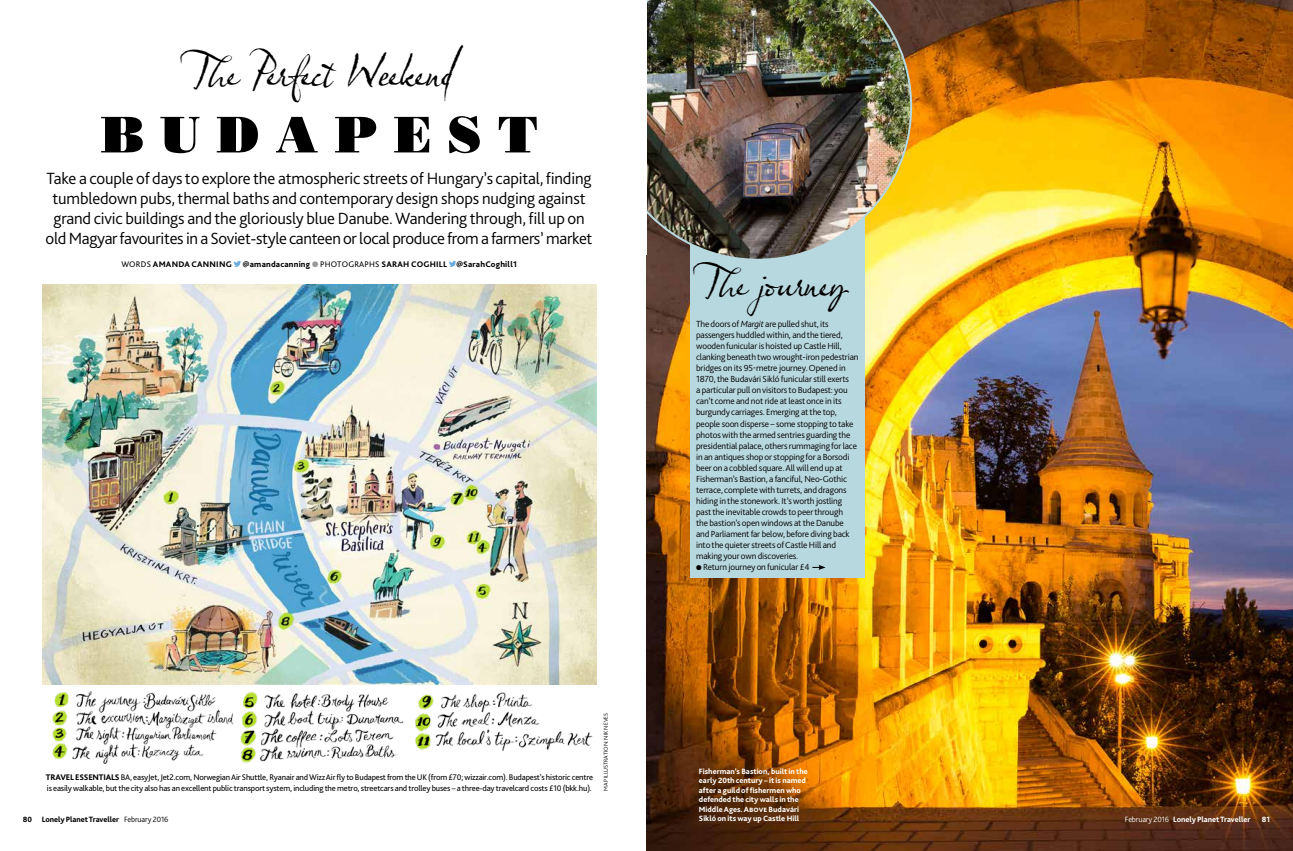
<style>
.page{position:relative;width:1293px;height:851px;background:#fff}
.page>*{position:absolute;margin:0;border:0;box-sizing:border-box;transform-origin:0 0}
.t1{font:51.3px "Bodoni Poster";letter-spacing:.32em;color:#000}
.t2{font:43px "Olicana Rough";letter-spacing:-.025em;color:#000}
.t3{font:40px "Olicana Rough";color:#000}
.t4{font:300 17px/20px "Bliss Pro";letter-spacing:-.01em;color:#000;text-align:center}
.t5{font:300 9.2px/11px "Bliss Pro";letter-spacing:-.015em;color:#000}
.t6{font:8.5px/11px "Bliss Pro";letter-spacing:-.02em;color:#000}
.t7{font:800 8.5px "Bliss Pro";letter-spacing:.025em;color:#000}
.t8{font:800 8px/9.5px "Bliss Pro";color:#fff}
.t9{font:800 8px "Bliss Pro";letter-spacing:-.01em;color:#000}
.t10{font:300 6px "Bliss Pro";color:#000}
.s1{font-weight:400}
.s2{color:#9b989a}
.s3{font-style:italic}
.s4{font-weight:800}
.s5{font-weight:300}
</style>
<div class="page">
<img style="left:646px;top:0;width:647px;height:850px">
<svg style="left:234px;top:261px;width:7px;height:6px"></svg>
<svg style="left:449px;top:261px;width:7px;height:6px"></svg>
<div style="left:690px;top:195px;width:175px;height:383px;background:#b8d8df"></div>
<svg style="left:812px;top:565px;width:13px;height:5px"></svg>
<img style="left:43px;top:284px;width:553px;height:400px">
<img style="left:52px;top:691px;width:541px;height:72px">
<img style="left:646px;top:0;width:266px;height:261px">
<h2 class="t2" style="left:186px;top:45px;width:268px">The Perfect Weekend</h2>
<h1 class="t1" style="left:101px;top:103px;width:438px">BUDAPEST</h1>
<p class="t4" style="left:46px;top:168px;width:548px">Take a couple of days to explore the atmospheric streets of Hungary’s capital, finding tumbledown pubs, thermal baths and contemporary design shops nudging against grand civic buildings and the gloriously blue Danube. Wandering through, fill up on old Magyar favourites in a Soviet-style canteen or local produce from a farmers’ market</p>
<p class="t7" style="left:121px;top:259px;width:112px"><span class="s1">WORDS</span> AMANDA CANNING</p>
<p class="t7" style="left:243px;top:259px;width:275px">@amandacanning <span class="s2">●</span> <span class="s1">PHOTOGRAPHS</span> SARAH COGHILL @SarahCoghill1</p>
<h3 class="t3" style="left:699px;top:257px;width:150px">The journey</h3>
<p class="t5" style="left:696px;top:318px;width:164px">The doors of <span class="s3">Margit</span> are pulled shut, its passengers huddled within, and the tiered, wooden funicular is hoisted up Castle Hill, clanking beneath two wrought-iron pedestrian bridges on its 95-metre journey. Opened in 1870, the Budavári Sikló funicular still exerts<br>a particular pull on visitors to Budapest: you can’t come and not ride at least once in its burgundy carriages. Emerging at the top, people soon disperse – some stopping to take photos with the armed sentries guarding the presidential palace, others rummaging for lace in an antiques shop or stopping for a Borsodi beer on a cobbled square. All will end up at Fisherman’s Bastion, a fanciful, Neo-Gothic terrace, complete with turrets, and dragons hiding in the stonework. It’s worth jostling past the inevitable crowds to peer through<br>the bastion’s open windows at the Danube and Parliament far below, before diving back into the quieter streets of Castle Hill and making your own discoveries.</p>
<p class="t5" style="left:696px;top:561px;width:115px">● Return journey on funicular £4</p>
<p class="t10" style="left:602px;top:790px;width:79px;rotate:-90deg">MAP ILLUSTRATION: NIK NEVES</p>
<p class="t8" style="left:699px;top:766px;width:110px">Fisherman’s Bastion, built in the early 20th century – it is named after a guild of fishermen who defended the city walls in the<br>Middle Ages. Above Budavári<br>Sikló on its way up Castle Hill</p>
<p class="t6" style="left:46px;top:771px;width:549px"><span class="s4">TRAVEL ESSENTIALS</span> BA, easyJet, Jet2.com, Norwegian Air Shuttle, Ryanair and Wizz Air fly to Budapest from the UK (from £70; wizzair.com). Budapest’s historic centre is easily walkable, but the city also has an excellent public transport system, including the metro, streetcars and trolley buses – a three-day travelcard costs £10 (bkk.hu).</p>
<p class="t9" style="left:23px;top:814px;width:147px">80 Lonely Planet Traveller <span class="s5">February 2016</span></p>
<p class="t8" style="left:1125px;top:814px;width:127px"><span class="s5">February 2016</span> Lonely Planet Traveller</p>
<p class="t8" style="left:1262px;top:814px;width:10px">81</p>
</div>
